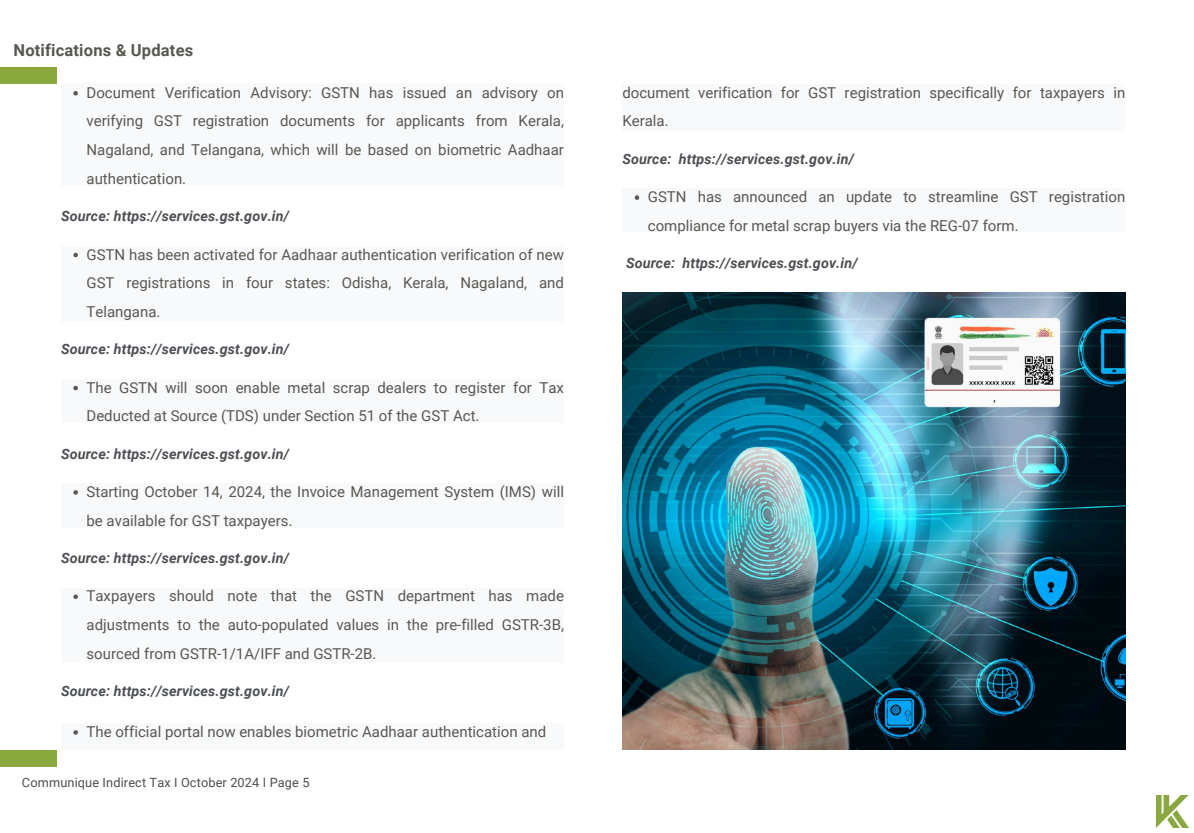
<style>
.page{position:relative;width:1194px;height:833px;background:#fff}
.page>*{position:absolute;margin:0;border:0;box-sizing:border-box;transform-origin:0 0}
.t1{font:700 16.5px "Roboto";letter-spacing:.01em;color:#585852}
.t2{font:15px/28.7px "Roboto";color:#585852}
.t3{font:italic 700 14.25px "Roboto";letter-spacing:.01em;color:#4b4e53}
.t4{font:12.75px "Roboto";letter-spacing:.01em;color:#4b4e53}
</style>
<div class="page">
<img style="left:1156px;top:795px;width:32px;height:32px">
<div style="left:0;top:67px;width:57px;height:17px;background:#89a93f"></div>
<img style="left:622px;top:293px;width:502px;height:456px">
<img style="left:871px;top:308px;width:239px;height:108px">
<div style="left:0;top:749px;width:57px;height:17px;background:#89a93f"></div>
<div style="left:61px;top:83px;width:503px;height:103px;background:#f8f9fa"></div>
<svg style="left:73px;top:91px;width:5px;height:4px"></svg>
<div style="left:61px;top:246px;width:503px;height:75px;background:#f8f9fa"></div>
<svg style="left:73px;top:253px;width:5px;height:4px"></svg>
<div style="left:61px;top:379px;width:503px;height:43px;background:#f8f9fa"></div>
<svg style="left:73px;top:386px;width:5px;height:4px"></svg>
<div style="left:61px;top:483px;width:503px;height:44px;background:#f8f9fa"></div>
<svg style="left:73px;top:490px;width:5px;height:4px"></svg>
<div style="left:61px;top:587px;width:502px;height:75px;background:#f8f9fa"></div>
<svg style="left:73px;top:594px;width:5px;height:5px"></svg>
<div style="left:622px;top:84px;width:502px;height:46px;background:#f8f9fa"></div>
<div style="left:622px;top:189px;width:502px;height:43px;background:#f8f9fa"></div>
<svg style="left:634px;top:195px;width:5px;height:5px"></svg>
<div style="left:61px;top:723px;width:503px;height:26px;background:#f8f9fa"></div>
<svg style="left:73px;top:730px;width:5px;height:4px"></svg>
<p class="t1" style="left:14px;top:41px;width:181px">Notifications &amp; Updates</p>
<p class="t2" style="left:86px;top:78px;width:479px;text-align:justify">Document Verification Advisory: GSTN has issued an advisory on verifying GST registration documents for applicants from Kerala, Nagaland, and Telangana, which will be based on biometric Aadhaar authentication.</p>
<p class="t3" style="left:61px;top:208px;width:229px">Source: https://services.gst.gov.in/</p>
<p class="t2" style="left:86px;top:240px;width:479px;text-align:justify">GSTN has been activated for Aadhaar authentication verification of new GST registrations in four states: Odisha, Kerala, Nagaland, and Telangana.</p>
<p class="t3" style="left:61px;top:341px;width:229px">Source: https://services.gst.gov.in/</p>
<p class="t2" style="left:86px;top:373px;width:479px">The GSTN will soon enable metal scrap dealers to register for Tax<br>Deducted at Source (TDS) under Section 51 of the GST Act.</p>
<p class="t3" style="left:61px;top:445px;width:229px">Source: https://services.gst.gov.in/</p>
<p class="t2" style="left:86px;top:477px;width:479px">Starting October 14, 2024, the Invoice Management System (IMS) will be available for GST taxpayers.</p>
<p class="t3" style="left:61px;top:549px;width:229px">Source: https://services.gst.gov.in/</p>
<p class="t2" style="left:86px;top:581px;width:479px;text-align:justify">Taxpayers should note that the GSTN department has made adjustments to the auto-populated values in the pre-filled GSTR-3B, sourced from GSTR-1/1A/IFF and GSTR-2B.</p>
<p class="t3" style="left:61px;top:682px;width:229px">Source: https://services.gst.gov.in/</p>
<p class="t2" style="left:86px;top:717px;width:461px">The official portal now enables biometric Aadhaar authentication and</p>
<p class="t4" style="left:22px;top:774px;width:289px">Communique Indirect Tax I October 2024 I Page 5</p>
<p class="t2" style="left:622px;top:78px;width:504px">document verification for GST registration specifically for taxpayers in<br>Kerala.</p>
<p class="t3" style="left:622px;top:150px;width:233px">Source: https://services.gst.gov.in/</p>
<p class="t2" style="left:647px;top:183px;width:479px">GSTN has announced an update to streamline GST registration compliance for metal scrap buyers via the REG-07 form.</p>
<p class="t3" style="left:626px;top:255px;width:233px">Source: https://services.gst.gov.in/</p>
</div>
